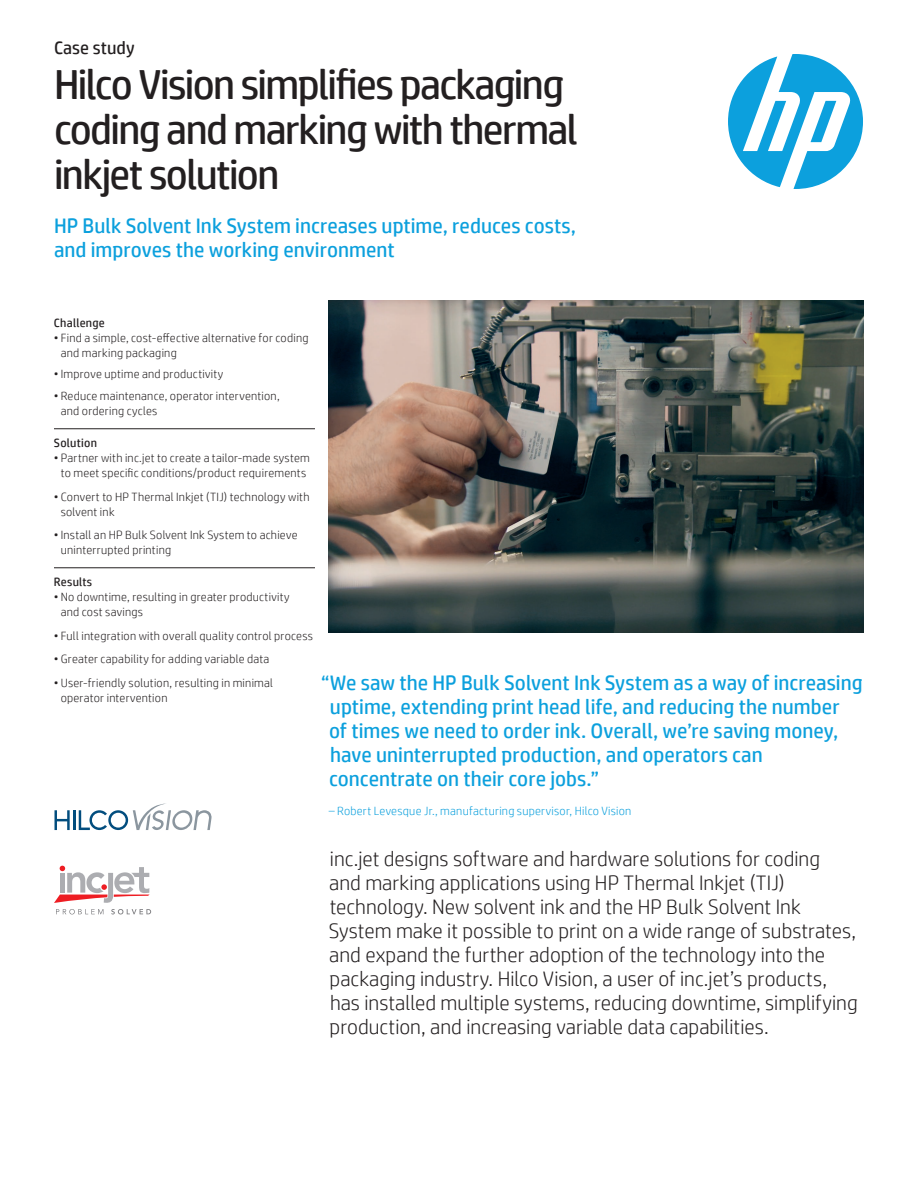
<style>
.page{position:relative;width:918px;height:1188px;background:#fff}
.page>*{position:absolute;margin:0;border:0;box-sizing:border-box;transform-origin:0 0}
.Headline_28_30{font:42px/45px "HP Simplified";letter-spacing:-.04em;color:#231f20}
.Intro_14_16{font:300 21px/24px "HP Simplified";color:#231f20}
.Cover_quote_14_16{font:21px/24px "HP Simplified";color:#0ca0dd}
.Headline_28_30-2{font:21px/24px "HP Simplified";color:#0ca0dd}
.Docment_type_12_14{font:18px "HP Simplified";letter-spacing:.005em;color:#231f20}
.t1{font:300 12px/15px "HP Simplified";letter-spacing:.02em;color:#231f20}
.Cover_quote_attribut{font:300 12px "HP Simplified";letter-spacing:.02em;color:#0ca0dd}
.Sidebar_header{font:12px "HP Simplified";letter-spacing:.02em;color:#231f20}
</style>
<div class="page">
<svg style="left:728px;top:54px;width:135px;height:135px"></svg>
<hr style="left:73px;top:810px;width:2px;height:20px;background:#024d7e">
<svg style="left:55px;top:810px;width:15px;height:20px"></svg>
<svg style="left:79px;top:804px;width:133px;height:26px"></svg>
<img style="left:329px;top:301px;width:534px;height:332px">
<hr style="left:54px;top:429px;width:261px;height:1px;background:#231f20">
<hr style="left:54px;top:568px;width:261px;height:1px;background:#231f20">
<svg style="left:54px;top:866px;width:96px;height:37px"></svg>
<svg style="left:56px;top:909px;width:47px;height:5px"></svg>
<svg style="left:111px;top:909px;width:40px;height:5px"></svg>
<p class="Docment_type_12_14" style="left:54px;top:36px;width:82px">Case study</p>
<p class="Headline_28_30" style="left:54px;top:61px;width:525px">Hilco Vision simplifies packaging coding and marking with thermal inkjet solution</p>
<p class="Headline_28_30-2" style="left:54px;top:214px;width:524px">HP Bulk Solvent Ink System increases uptime, reduces costs, and improves the working environment</p>
<p class="Sidebar_header" style="left:54px;top:315px;width:52px">Challenge</p>
<p class="t1" style="left:61px;top:330px;width:249px;text-indent:-7px">• Find a simple, cost-effective alternative for coding and marking packaging</p>
<p class="t1" style="left:54px;top:366px;width:171px">•Improve uptime and productivity</p>
<p class="t1" style="left:61px;top:388px;width:220px;text-indent:-7px">• Reduce maintenance, operator intervention, and ordering cycles</p>
<p class="Sidebar_header" style="left:54px;top:435px;width:45px">Solution</p>
<p class="t1" style="left:54px;top:450px;width:257px;text-align:center">• Partner with inc.jet to create a tailor-made system to meet specific conditions/product requirements</p>
<p class="t1" style="left:61px;top:489px;width:250px;text-indent:-7px">• Convert to HP Thermal Inkjet (TIJ) technology with solvent ink</p>
<p class="t1" style="left:61px;top:527px;width:238px;text-indent:-7px">•Install an HP Bulk Solvent Ink System to achieve uninterrupted printing</p>
<p class="Sidebar_header" style="left:54px;top:574px;width:40px">Results</p>
<p class="t1" style="left:61px;top:589px;width:230px;text-indent:-7px">• No downtime, resulting in greater productivity and cost savings</p>
<p class="t1" style="left:54px;top:628px;width:261px">• Full integration with overall quality control process</p>
<p class="t1" style="left:54px;top:651px;width:217px">• Greater capability for adding variable data</p>
<p class="t1" style="left:61px;top:675px;width:214px;text-indent:-7px">• User-friendly solution, resulting in minimal operator intervention</p>
<p class="Cover_quote_14_16" style="left:329px;top:671px;width:535px;text-indent:-8px">“We saw the HP Bulk Solvent Ink System as a way of increasing uptime, extending print head life, and reducing the number<br>of times we need to order ink. Overall, we’re saving money, have uninterrupted production, and operators can concentrate on their core jobs.”</p>
<p class="Cover_quote_attribut" style="left:329px;top:803px;width:304px">– Robert Levesque Jr., manufacturing supervisor, Hilco Vision</p>
<p class="Intro_14_16" style="left:329px;top:846px;width:530px">inc.jet designs software and hardware solutions for coding<br>and marking applications using HP Thermal Inkjet (TIJ) technology. New solvent ink and the HP Bulk Solvent Ink System make it possible to print on a wide range of substrates, and expand the further adoption of the technology into the packaging industry. Hilco Vision, a user of inc.jet’s products, has installed multiple systems, reducing downtime, simplifying production, and increasing variable data capabilities.</p>
</div>
